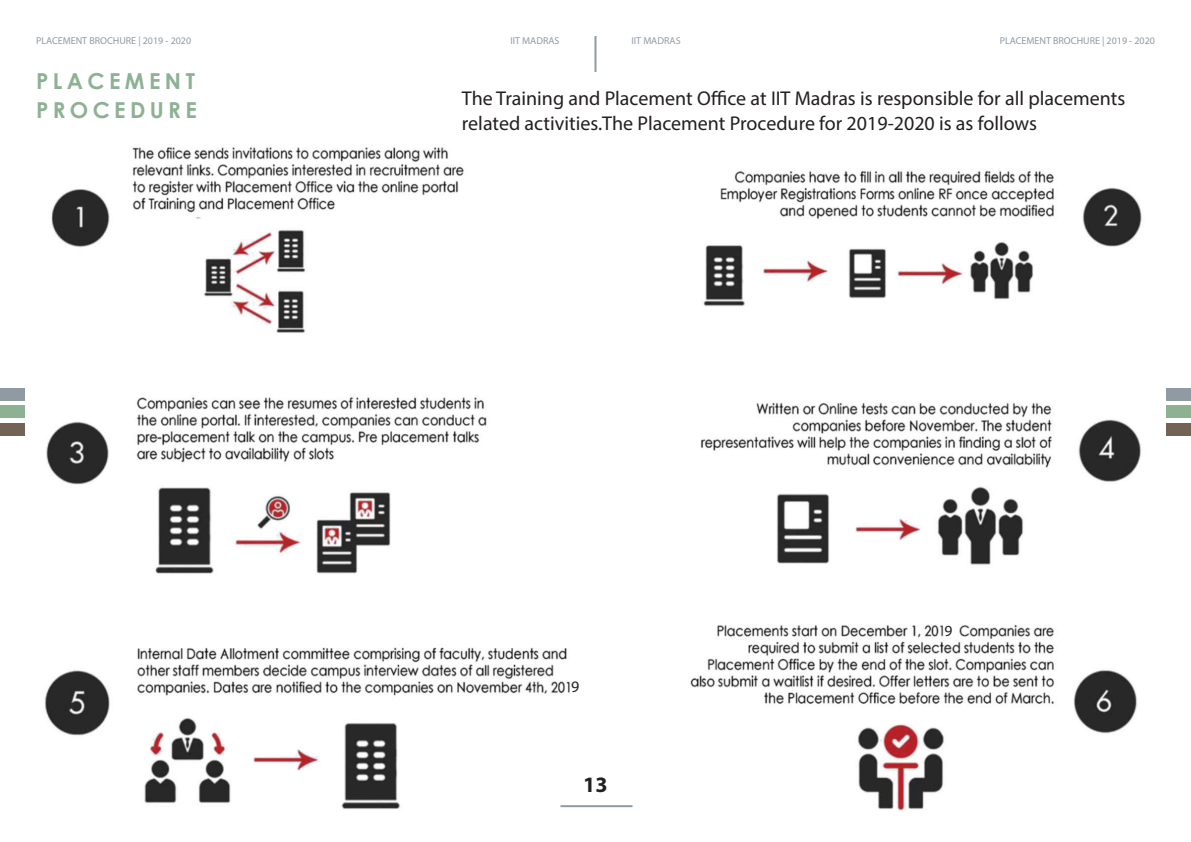
<style>
.page{position:relative;width:1191px;height:842px;background:#fff}
.page>*{position:absolute;margin:0;border:0;box-sizing:border-box;transform-origin:0 0}
.t1{font:700 22px "Century Gothic";letter-spacing:.2em;color:#8db193}
.t2{font:700 22px "Myriad Pro";color:#231f20}
.t3{font:20px/24px "Myriad Pro";color:#231f20}
.t4{font:16px "Myriad Pro";color:#231f20}
.t5{font:15.5px "Myriad Pro";color:#231f20}
.t6{font:10px "Myriad Pro";color:#8f9aa3}
</style>
<div class="page">
<hr style="left:594px;top:36px;width:2px;height:36px;background:#8f9aa3">
<div style="left:0;top:388px;width:24px;height:12px;background:#8f9aa3"></div>
<div style="left:1166px;top:388px;width:25px;height:12px;background:#8f9aa3"></div>
<div style="left:0;top:406px;width:24px;height:12px;background:#8db193"></div>
<div style="left:1166px;top:406px;width:25px;height:12px;background:#8db193"></div>
<div style="left:0;top:423px;width:24px;height:12px;background:#726354"></div>
<div style="left:1166px;top:423px;width:25px;height:12px;background:#726354"></div>
<img style="left:45px;top:147px;width:1097px;height:664px">
<div style="left:456px;top:770px;width:295px;height:62px;background:#fff"></div>
<hr style="left:560px;top:805px;width:72px;height:2px;background:#8e9ba5">
<div style="left:944px;top:624px;width:13px;height:14px;background:#fff"></div>
<div style="left:571px;top:680px;width:15px;height:15px;background:#fff"></div>
<p class="t6" style="left:36px;top:34px;width:157px">PLACEMENT BROCHURE | 2019 - 2020</p>
<p class="t6" style="left:510px;top:34px;width:51px">IIT MADRAS</p>
<p class="t6" style="left:631px;top:34px;width:51px">IIT MADRAS</p>
<p class="t6" style="left:999px;top:34px;width:157px">PLACEMENT BROCHURE | 2019 - 2020</p>
<p class="t1" style="left:36px;top:64px;width:160px">PLACEMENT</p>
<p class="t1" style="left:36px;top:93px;width:162px">PROCEDURE</p>
<p class="t3" style="left:462px;top:86px;width:665px">The Training and Placement Office at IIT Madras is responsible for all placements related activities.The Placement Procedure for 2019-2020 is as follows</p>
<p class="t4" style="left:571px;top:677px;width:10px">9</p>
<p class="t2" style="left:583px;top:770px;width:26px">13</p>
<p class="t5" style="left:944px;top:621px;width:9px">9</p>
</div>
